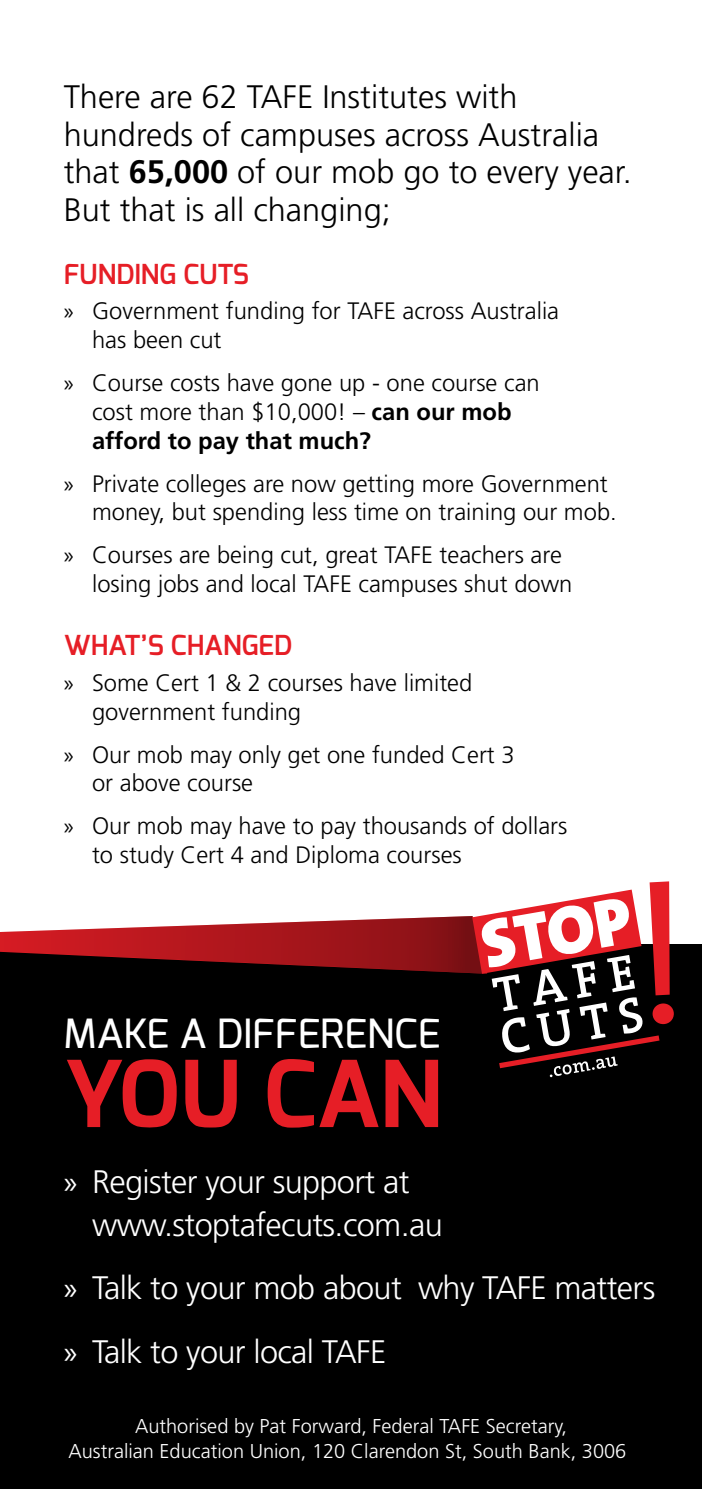
<style>
.page{position:relative;width:702px;height:1489px;background:#fff}
.page>*{position:absolute;margin:0;border:0;box-sizing:border-box;transform-origin:0 0}
.t1{font:700 92px "Exo";color:#e61e26}
.t2{font:500 40.25px "Exo";color:#fff}
.t3{font:300 32.5px/37.5px "Frutiger";color:#000}
.t4{font:300 32.5px/42.5px "Frutiger";letter-spacing:-.02em;color:#fff}
.t5{font:600 27.5px "Exo";color:#e61e26}
.t6{font:300 23.75px/28.8px "Frutiger";color:#000}
.t7{font:300 20px/25px "Frutiger";color:#fff;text-align:center}
.s1{font-weight:700}
.s2{font-family:"Myriad Pro";font-weight:400}
</style>
<div class="page">
<div style="left:0;top:944px;width:702px;height:544px;background:#000"></div>
<svg style="left:0;top:881px;width:669px;height:196px"></svg>
<div style="left:652px;top:1003px;width:22px;height:21px;background:#e61e26;border-radius:50%"></div>
<h3 class="t3" style="left:64px;top:78px;width:569px">There are 62 TAFE Institutes with hundreds of campuses across Australia that <span class="s1">65,000</span> of our mob go to every year.<br>But that is all changing;</h3>
<p class="t5" style="left:64px;top:256px;width:187px">FUNDING CUTS</p>
<p class="t6" style="left:92px;top:297px;width:468px;text-indent:-28px"><span class="s2">»</span> Government funding for TAFE across Australia has been cut</p>
<p class="t6" style="left:92px;top:368px;width:449px;text-indent:-28px"><span class="s2">»</span> Course costs have gone up - one course can cost more than $10,000! – <span class="s1">can our mob afford to pay that much?</span></p>
<p class="t6" style="left:92px;top:469px;width:526px;text-indent:-28px"><span class="s2">»</span> Private colleges are now getting more Government money, but spending less time on training our mob.</p>
<p class="t6" style="left:92px;top:540px;width:482px;text-indent:-28px"><span class="s2">»</span> Courses are being cut, great TAFE teachers are losing jobs and local TAFE campuses shut down</p>
<p class="t5" style="left:64px;top:627px;width:230px">WHAT’S CHANGED</p>
<p class="t6" style="left:92px;top:668px;width:382px;text-indent:-28px"><span class="s2">»</span> Some Cert 1 &amp; 2 courses have limited government funding</p>
<p class="t6" style="left:92px;top:740px;width:424px;text-indent:-28px"><span class="s2">»</span> Our mob may only get one funded Cert 3 or above course</p>
<p class="t6" style="left:92px;top:811px;width:477px;text-indent:-28px"><span class="s2">»</span> Our mob may have to pay thousands of dollars to study Cert 4 and Diploma courses</p>
<h2 class="t2" style="left:64px;top:1007px;width:378px">MAKE A DIFFERENCE</h2>
<h1 class="t1" style="left:64px;top:1034px;width:380px">YOU CAN</h1>
<h3 class="t4" style="left:92px;top:1160px;width:352px;text-indent:-28px"><span class="s2">»</span> Register your support at www.stoptafecuts.com.au</h3>
<h3 class="t4" style="left:64px;top:1256px;width:593px;line-height:63.8px"><span class="s2">»</span> Talk to your mob about why TAFE matters <span class="s2">»</span> Talk to your local TAFE</h3>
<p class="t7" style="left:68px;top:1413px;width:559px">Authorised by Pat Forward, Federal TAFE Secretary,<br>Australian Education Union, 120 Clarendon St, South Bank, 3006</p>
</div>
